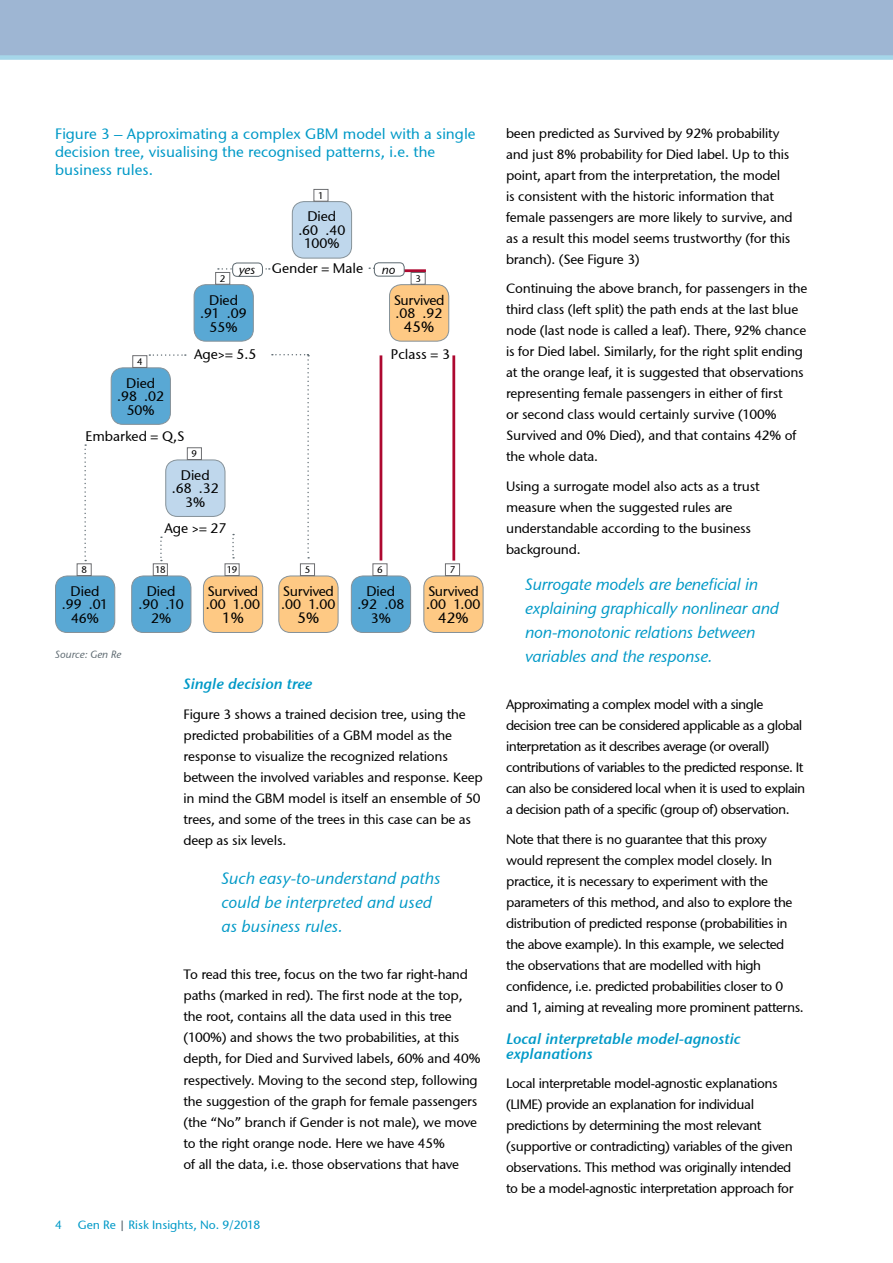
<style>
.page{position:relative;width:893px;height:1263px;background:#fff}
.page>*{position:absolute;margin:0;border:0;box-sizing:border-box;transform-origin:0 0}
.t1{font:italic 16.5px/24px "Stone Sans GC Re";letter-spacing:-.015em;color:#0099c7}
.t2{font:15px/18px "Stone Sans GC Re";color:#0099c7}
.t3{font:italic 600 15px/15px "Stone Sans GC Re";color:#0099c7}
.t4{font:15px "Stone Sans GC Re";color:#000}
.t5{font:13.8px/13.5px "Stone Sans GC Re";color:#000;text-align:center}
.t6{font:13.8px/13.5px "Stone Sans GC Re";letter-spacing:-.03em;color:#000}
.t7{font:13.5px/21px "Stone Sans GC Re";letter-spacing:-.015em;color:#000}
.t8{font:13.5px/21px "Stone Sans GC Re";letter-spacing:-.04em;color:#000}
.t9{font:italic 12.45px "Stone Sans GC Re";color:#000}
.t10{font:12px "Stone Sans GC Re";color:#0099c7}
.t11{font:italic 10.5px "Stone Sans GC Re";color:#5d6970}
.t12{font:9.75px "Stone Sans GC Re";color:#000}
.s1{color:#5d6970}
</style>
<div class="page">
<div style="left:0;top:0;width:893px;height:55px;background:#9eb6d3"></div>
<div style="left:0;top:55px;width:893px;height:5px;background:#a5d6e9"></div>
<hr style="left:402px;top:269px;width:24px;height:3px;background:#ad0830">
<svg style="left:218px;top:268px;width:52px;height:2px"></svg>
<div style="left:292px;top:202px;width:60px;height:56px;background:#bfd7ec;border-radius:12px"></div>
<div style="left:292px;top:201px;width:60px;height:57px;border:1px solid #869299;border-radius:12px"></div>
<div style="left:314px;top:189px;width:14px;height:12px;border:1px solid #6d6e71"></div>
<div style="left:194px;top:285px;width:59px;height:56px;background:#59a8d4;border-radius:12px"></div>
<div style="left:194px;top:284px;width:60px;height:57px;border:1px solid #869299;border-radius:12px"></div>
<div style="left:215px;top:272px;width:15px;height:12px;border:1px solid #6d6e71"></div>
<div style="left:111px;top:368px;width:59px;height:56px;background:#59a8d4;border-radius:12px"></div>
<div style="left:111px;top:368px;width:60px;height:57px;border:1px solid #869299;border-radius:12px"></div>
<div style="left:133px;top:355px;width:14px;height:13px;border:1px solid #6d6e71"></div>
<div style="left:166px;top:460px;width:59px;height:56px;background:#bfd7ec;border-radius:12px"></div>
<div style="left:165px;top:460px;width:60px;height:57px;border:1px solid #869299;border-radius:12px"></div>
<div style="left:187px;top:447px;width:15px;height:13px;border:1px solid #6d6e71"></div>
<div style="left:56px;top:576px;width:59px;height:56px;background:#59a8d4;border-radius:12px"></div>
<div style="left:55px;top:576px;width:60px;height:57px;border:1px solid #869299;border-radius:12px"></div>
<div style="left:77px;top:563px;width:14px;height:13px;border:1px solid #6d6e71"></div>
<div style="left:132px;top:576px;width:59px;height:56px;background:#59a8d4;border-radius:12px"></div>
<div style="left:131px;top:576px;width:60px;height:57px;border:1px solid #869299;border-radius:12px"></div>
<div style="left:153px;top:563px;width:15px;height:13px;border:1px solid #6d6e71"></div>
<div style="left:351px;top:576px;width:60px;height:56px;background:#59a8d4;border-radius:12px"></div>
<div style="left:351px;top:576px;width:60px;height:57px;border:1px solid #869299;border-radius:12px"></div>
<div style="left:373px;top:563px;width:14px;height:13px;border:1px solid #6d6e71"></div>
<div style="left:389px;top:285px;width:60px;height:56px;background:#fec984;border-radius:12px"></div>
<div style="left:389px;top:284px;width:60px;height:57px;border:1px solid #869299;border-radius:12px"></div>
<div style="left:411px;top:272px;width:14px;height:12px;border:1px solid #6d6e71"></div>
<div style="left:203px;top:576px;width:60px;height:56px;background:#fec984;border-radius:12px"></div>
<div style="left:203px;top:576px;width:60px;height:57px;border:1px solid #869299;border-radius:12px"></div>
<div style="left:225px;top:563px;width:14px;height:13px;border:1px solid #6d6e71"></div>
<div style="left:279px;top:576px;width:59px;height:56px;background:#fec984;border-radius:12px"></div>
<div style="left:279px;top:576px;width:59px;height:57px;border:1px solid #869299;border-radius:12px"></div>
<div style="left:300px;top:563px;width:15px;height:13px;border:1px solid #6d6e71"></div>
<div style="left:424px;top:576px;width:59px;height:56px;background:#fec984;border-radius:12px"></div>
<div style="left:424px;top:576px;width:59px;height:57px;border:1px solid #869299;border-radius:12px"></div>
<div style="left:445px;top:563px;width:15px;height:13px;border:1px solid #6d6e71"></div>
<div style="left:233px;top:263px;width:29px;height:13px;background:#fff;border-radius:4px"></div>
<div style="left:232px;top:263px;width:31px;height:14px;border:1px solid #5d6970;border-radius:4px"></div>
<div style="left:374px;top:263px;width:30px;height:13px;border:1px solid #5d6970;border-radius:4px"></div>
<svg style="left:84px;top:444px;width:2px;height:117px"></svg>
<svg style="left:160px;top:537px;width:2px;height:24px"></svg>
<svg style="left:232px;top:534px;width:2px;height:24px"></svg>
<hr style="left:380px;top:355px;width:2px;height:205px;background:#ad0830">
<hr style="left:452px;top:355px;width:3px;height:206px;background:#ad0830">
<svg style="left:149px;top:354px;width:37px;height:2px"></svg>
<svg style="left:272px;top:354px;width:37px;height:204px"></svg>
<p class="t2" style="left:55px;top:124px;width:422px">Figure 3 – Approximating a complex GBM model with a single decision tree, visualising the recognised patterns, i.e. the business rules.</p>
<p class="t5" style="left:298px;top:210px;width:48px">Died .60 .40<br>100%</p>
<p class="t12" style="left:318px;top:190px;width:7px">1</p>
<p class="t12" style="left:220px;top:273px;width:7px">2</p>
<p class="t5" style="left:239px;top:261px;width:126px"><sub>yes</sub> Gender = Male</p>
<p class="t9" style="left:382px;top:262px;width:15px">no</p>
<p class="t12" style="left:415px;top:273px;width:7px">3</p>
<p class="t12" style="left:137px;top:356px;width:7px">4</p>
<p class="t5" style="left:117px;top:376px;width:48px">Died .98 .02<br>50%</p>
<p class="t5" style="left:85px;top:430px;width:100px">Embarked = Q,S</p>
<p class="t5" style="left:200px;top:293px;width:48px">Died .91 .09<br>55%</p>
<p class="t6" style="left:394px;top:293px;width:52px">Survived .08 .92</p>
<p class="t4" style="left:404px;top:317px;width:32px">45%</p>
<p class="t5" style="left:194px;top:347px;width:64px">Age&gt;= 5.5</p>
<p class="t5" style="left:391px;top:347px;width:61px">Pclass = 3</p>
<p class="t12" style="left:192px;top:448px;width:7px">9</p>
<p class="t5" style="left:172px;top:468px;width:48px">Died .68 .32<br>3%</p>
<p class="t12" style="left:81px;top:564px;width:7px">8</p>
<p class="t5" style="left:62px;top:584px;width:48px">Died .99 .01<br>46%</p>
<p class="t11" style="left:55px;top:648px;width:68px">Source: Gen Re</p>
<p class="t5" style="left:164px;top:522px;width:63px">Age &gt;= 27</p>
<p class="t12" style="left:155px;top:564px;width:12px">18</p>
<p class="t12" style="left:227px;top:564px;width:12px">19</p>
<p class="t12" style="left:305px;top:564px;width:7px">5</p>
<p class="t12" style="left:377px;top:564px;width:7px">6</p>
<p class="t12" style="left:450px;top:564px;width:7px">7</p>
<p class="t5" style="left:138px;top:584px;width:47px">Died .90 .10<br>2%</p>
<p class="t6" style="left:206px;top:584px;width:56px">Survived .00 1.00</p>
<p class="t4" style="left:222px;top:608px;width:23px">1%</p>
<p class="t6" style="left:281px;top:584px;width:56px">Survived .00 1.00</p>
<p class="t4" style="left:297px;top:608px;width:23px">5%</p>
<p class="t5" style="left:357px;top:584px;width:48px">Died .92 .08<br>3%</p>
<p class="t6" style="left:426px;top:584px;width:56px">Survived .00 1.00</p>
<p class="t4" style="left:438px;top:608px;width:32px">42%</p>
<p class="t3" style="left:184px;top:677px;width:130px">Single decision tree</p>
<p class="t7" style="left:184px;top:704px;width:301px">Figure 3 shows a trained decision tree, using the predicted probabilities of a GBM model as the response to visualize the recognized relations between the involved variables and response. Keep in mind the GBM model is itself an ensemble of 50 trees, and some of the trees in this case can be as deep as six levels.</p>
<p class="t1" style="left:221px;top:867px;width:221px">Such easy-to-understand paths could be interpreted and used as business rules.</p>
<p class="t7" style="left:184px;top:964px;width:298px">To read this tree, focus on the two far right-hand paths (marked in red). The first node at the top, the root, contains all the data used in this tree (100%) and shows the two probabilities, at this depth, for Died and Survived labels, 60% and 40% respectively. Moving to the second step, following the suggestion of the graph for female passengers (the “No” branch if Gender is not male), we move to the right orange node. Here we have 45%<br>of all the data, i.e. those observations that have</p>
<p class="t10" style="left:55px;top:1218px;width:8px">4</p>
<p class="t10" style="left:78px;top:1218px;width:184px">Gen Re <span class="s1">|</span> Risk Insights, No. 9/2018</p>
<p class="t7" style="left:506px;top:122px;width:288px">been predicted as Survived by 92% probability and just 8% probability for Died label. Up to this point, apart from the interpretation, the model<br>is consistent with the historic information that female passengers are more likely to survive, and as a result this model seems trustworthy (for this branch). (See Figure 3)</p>
<p class="t7" style="left:506px;top:278px;width:303px">Continuing the above branch, for passengers in the third class (left split) the path ends at the last blue node (last node is called a leaf). There, 92% chance is for Died label. Similarly, for the right split ending at the orange leaf, it is suggested that observations representing female passengers in either of first<br>or second class would certainly survive (100% Survived and 0% Died), and that contains 42% of the whole data.</p>
<p class="t7" style="left:506px;top:475px;width:255px">Using a surrogate model also acts as a trust measure when the suggested rules are understandable according to the business background.</p>
<p class="t1" style="left:525px;top:572px;width:255px">Surrogate models are beneficial in explaining graphically nonlinear and non-monotonic relations between variables and the response.</p>
<p class="t8" style="left:506px;top:694px;width:301px">Approximating a complex model with a single decision tree can be considered applicable as a global interpretation as it describes average (or overall) contributions of variables to the predicted response. It can also be considered local when it is used to explain a decision path of a specific (group of) observation.</p>
<p class="t7" style="left:506px;top:828px;width:299px">Note that there is no guarantee that this proxy would represent the complex model closely. In practice, it is necessary to experiment with the parameters of this method, and also to explore the distribution of predicted response (probabilities in the above example). In this example, we selected the observations that are modelled with high confidence, i.e. predicted probabilities closer to 0 and 1, aiming at revealing more prominent patterns.</p>
<p class="t3" style="left:506px;top:1031px;width:236px">Local interpretable model-agnostic explanations</p>
<p class="t7" style="left:506px;top:1073px;width:289px">Local interpretable model-agnostic explanations (LIME) provide an explanation for individual predictions by determining the most relevant (supportive or contradicting) variables of the given observations. This method was originally intended to be a model-agnostic interpretation approach for</p>
</div>
